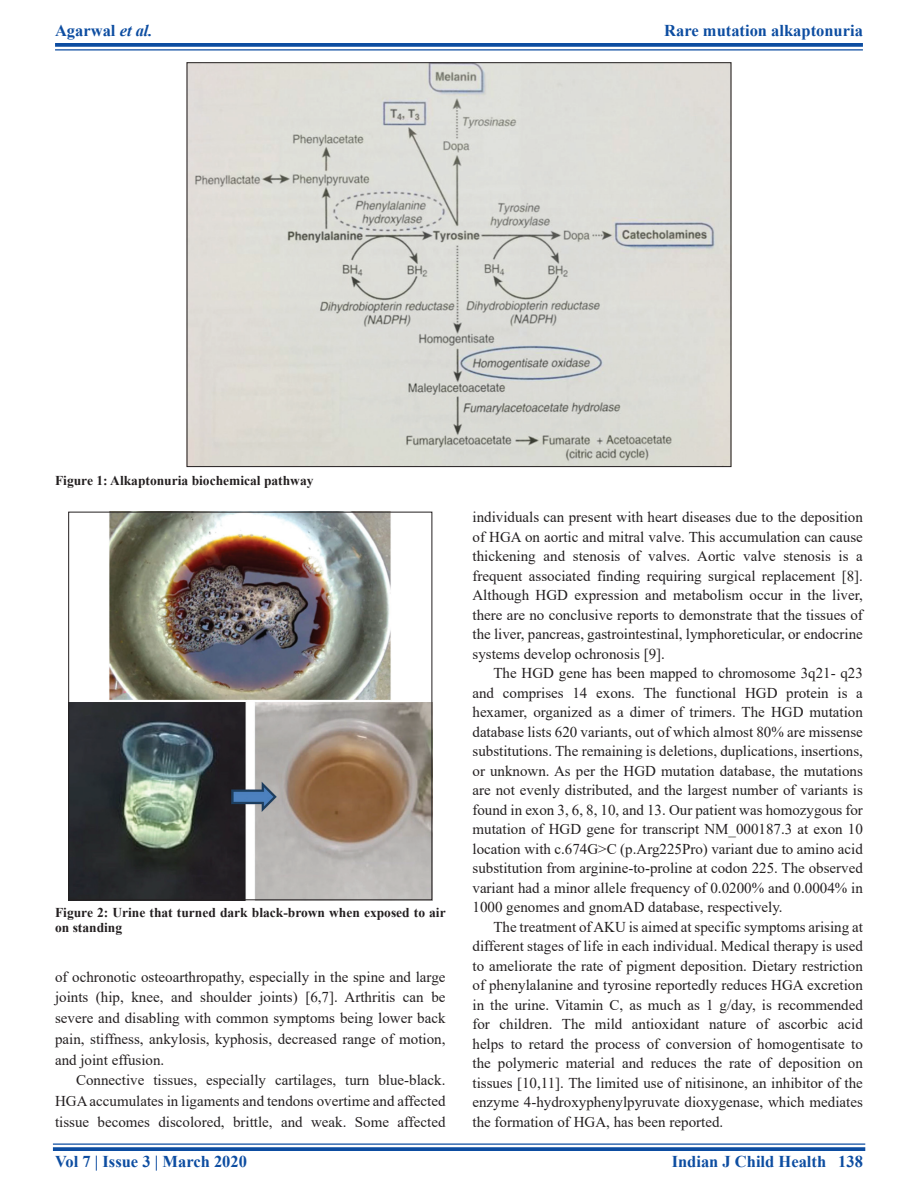
<style>
.page{position:relative;width:918px;height:1188px;background:#fff}
.page>*{position:absolute;margin:0;border:0;box-sizing:border-box;transform-origin:0 0}
.RF{font:700 16.5px "Times New Roman";color:#0d4da1}
.TX{font:15px/19.5px "Times New Roman";color:#231f20;text-align:justify}
.TXFL{font:15px/20.7px "Times New Roman";color:#231f20;text-align:justify}
.FGC{font:700 13.5px/15px "Times New Roman";color:#231f20}
.s1{font-style:italic}
</style>
<div class="page">
<svg style="left:55px;top:43px;width:808px;height:4px;background:#1b57a6"></svg>
<hr style="left:55px;top:49px;width:808px;height:2px;background:#0d4da1">
<hr style="left:53px;top:1143px;width:812px;height:2px;background:#0d4da1">
<svg style="left:53px;top:1147px;width:812px;height:4px;background:#1b57a6"></svg>
<img style="left:189px;top:65px;width:540px;height:400px">
<img style="left:70px;top:514px;width:360px;height:384px">
<div style="left:68px;top:512px;width:364px;height:388px;border:1px solid #231f20"></div>
<p class="RF" style="left:55px;top:18px;width:99px">Agarwal <span class="s1">et al.</span></p>
<p class="RF" style="left:664px;top:18px;width:200px">Rare mutation alkaptonuria</p>
<p class="FGC" style="left:55px;top:473px;width:260px">Figure 1: Alkaptonuria biochemical pathway</p>
<p class="FGC" style="left:55px;top:905px;width:392px">Figure 2: Urine that turned dark black-brown when exposed to air on standing</p>
<p class="TXFL" style="left:55px;top:966px;width:392px">of ochronotic osteoarthropathy, especially in the spine and large joints (hip, knee, and shoulder joints) [6,7]. Arthritis can be severe and disabling with common symptoms being lower back pain, stiffness, ankylosis, kyphosis, decreased range of motion, and joint effusion.</p>
<p class="TX" style="left:55px;top:1069px;width:392px;line-height:20.7px;text-indent:21px">Connective tissues, especially cartilages, turn blue-black.<br>HGA accumulates in ligaments and tendons overtime and affected tissue becomes discolored, brittle, and weak. Some affected</p>
<p class="TX" style="left:472px;top:507px;width:392px">individuals can present with heart diseases due to the deposition of HGA on aortic and mitral valve. This accumulation can cause thickening and stenosis of valves. Aortic valve stenosis is a frequent associated finding requiring surgical replacement [8].<br>Although HGD expression and metabolism occur in the liver, there are no conclusive reports to demonstrate that the tissues of the liver, pancreas, gastrointestinal, lymphoreticular, or endocrine systems develop ochronosis [9].</p>
<p class="TX" style="left:472px;top:663px;width:392px;text-indent:21px">The HGD gene has been mapped to chromosome 3q21- q23 and comprises 14 exons. The functional HGD protein is a hexamer, organized as a dimer of trimers. The HGD mutation database lists 620 variants, out of which almost 80% are missense substitutions. The remaining is deletions, duplications, insertions, or unknown. As per the HGD mutation database, the mutations are not evenly distributed, and the largest number of variants is found in exon 3, 6, 8, 10, and 13. Our patient was homozygous for mutation of HGD gene for transcript NM_000187.3 at exon 10 location with c.674G&gt;C (p.Arg225Pro) variant due to amino acid substitution from arginine-to-proline at codon 225. The observed variant had a minor allele frequency of 0.0200% and 0.0004% in 1000 genomes and gnomAD database, respectively.</p>
<p class="TX" style="left:472px;top:917px;width:392px;text-indent:21px">The treatment of AKU is aimed at specific symptoms arising at different stages of life in each individual. Medical therapy is used to ameliorate the rate of pigment deposition. Dietary restriction of phenylalanine and tyrosine reportedly reduces HGA excretion in the urine. Vitamin C, as much as 1 g/day, is recommended for children. The mild antioxidant nature of ascorbic acid helps to retard the process of conversion of homogentisate to the polymeric material and reduces the rate of deposition on tissues [10,11]. The limited use of nitisinone, an inhibitor of the enzyme 4-hydroxyphenylpyruvate dioxygenase, which mediates the formation of HGA, has been reported.</p>
<p class="RF" style="left:55px;top:1150px;width:193px">Vol 7 | Issue 3 | March 2020</p>
<p class="RF" style="left:672px;top:1150px;width:193px">Indian J Child Health 138</p>
</div>
